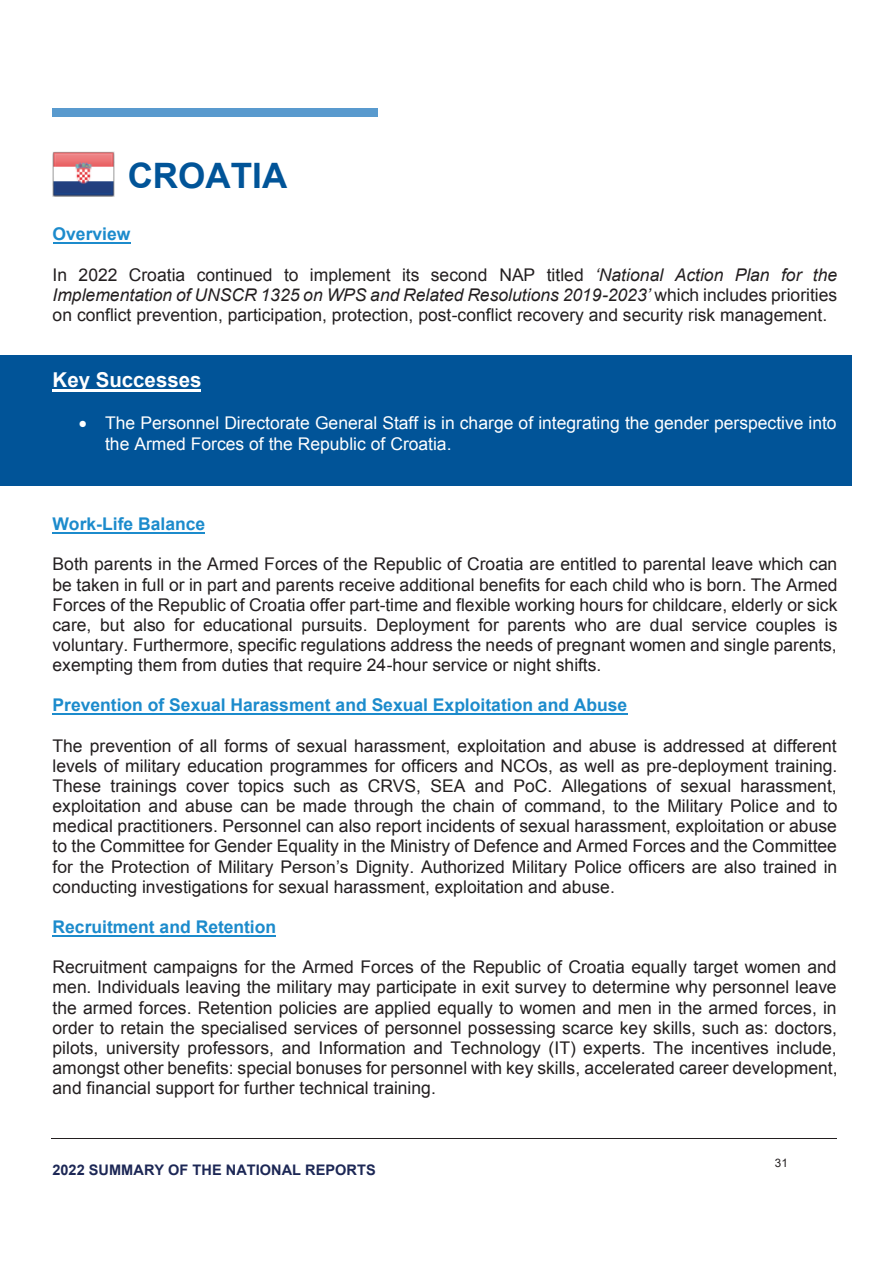
<style>
.page{position:relative;width:893px;height:1263px;background:#fff}
.page>*{position:absolute;margin:0;border:0;box-sizing:border-box;transform-origin:0 0}
.t1{font:700 34.95px "Arial";color:#015498}
.t2{font:700 20.55px "Arial";color:#fff}
.t3{font:17.55px/20.1px "Arial";color:#231f20;text-align:justify}
.t4{font:17.55px/20.2px "Arial";color:#fff}
.t5{font:700 17.55px "Arial";color:#1c8bcc}
.t6{font:700 14.55px "Arial";color:#1c2755}
.t7{font:11.7px "Arial";color:#231f20}
.s1{font-style:italic}
</style>
<div class="page">
<div style="left:0;top:355px;width:851px;height:131px;background:#015498"></div>
<div style="left:53px;top:108px;width:325px;height:9px;background:#599ace"></div>
<hr style="left:53px;top:242px;width:77px;height:2px;background:#1c8bcc">
<hr style="left:53px;top:389px;width:148px;height:2px;background:#fff">
<hr style="left:53px;top:532px;width:152px;height:2px;background:#1c8bcc">
<hr style="left:53px;top:713px;width:575px;height:2px;background:#1c8bcc">
<hr style="left:53px;top:935px;width:223px;height:2px;background:#1c8bcc">
<hr style="left:51px;top:1138px;width:786px;height:1px;background:#231f20">
<img style="left:53px;top:151px;width:62px;height:45px">
<h1 class="t1" style="left:128px;top:152px;width:161px">CROATIA</h1>
<p class="t5" style="left:53px;top:223px;width:79px">Overview</p>
<p class="t3" style="left:53px;top:265px;width:786px">In 2022 Croatia continued to implement its second NAP titled <span class="s1">‘National Action Plan for the Implementation of UNSCR 1325 on WPS and Related Resolutions 2019-2023’</span> which includes priorities on conflict prevention, participation, protection, post-conflict recovery and security risk management.</p>
<p class="t2" style="left:53px;top:366px;width:151px">Key Successes</p>
<p class="t4" style="left:105px;top:413px;width:733px;text-indent:-26px">• The Personnel Directorate General Staff is in charge of integrating the gender perspective into the Armed Forces of the Republic of Croatia.</p>
<p class="t5" style="left:53px;top:512px;width:154px">Work-Life Balance</p>
<p class="t3" style="left:53px;top:554px;width:787px">Both parents in the Armed Forces of the Republic of Croatia are entitled to parental leave which can be taken in full or in part and parents receive additional benefits for each child who is born. The Armed Forces of the Republic of Croatia offer part-time and flexible working hours for childcare, elderly or sick care, but also for educational pursuits. Deployment for parents who are dual service couples is voluntary. Furthermore, specific regulations address the needs of pregnant women and single parents, exempting them from duties that require 24-hour service or night shifts.</p>
<p class="t5" style="left:53px;top:694px;width:576px">Prevention of Sexual Harassment and Sexual Exploitation and Abuse</p>
<p class="t3" style="left:53px;top:736px;width:787px">The prevention of all forms of sexual harassment, exploitation and abuse is addressed at different levels of military education programmes for officers and NCOs, as well as pre-deployment training.<br>These trainings cover topics such as CRVS, SEA and PoC. Allegations of sexual harassment, exploitation and abuse can be made through the chain of command, to the Military Police and to medical practitioners. Personnel can also report incidents of sexual harassment, exploitation or abuse to the Committee for Gender Equality in the Ministry of Defence and Armed Forces and the Committee for the Protection of Military Person’s Dignity. Authorized Military Police officers are also trained in conducting investigations for sexual harassment, exploitation and abuse.</p>
<p class="t5" style="left:53px;top:915px;width:225px">Recruitment and Retention</p>
<p class="t3" style="left:53px;top:957px;width:786px">Recruitment campaigns for the Armed Forces of the Republic of Croatia equally target women and men. Individuals leaving the military may participate in exit survey to determine why personnel leave the armed forces. Retention policies are applied equally to women and men in the armed forces, in order to retain the specialised services of personnel possessing scarce key skills, such as: doctors, pilots, university professors, and Information and Technology (IT) experts. The incentives include, amongst other benefits: special bonuses for personnel with key skills, accelerated career development, and financial support for further technical training.</p>
<p class="t6" style="left:53px;top:1160px;width:325px">2022 SUMMARY OF THE NATIONAL REPORTS</p>
<p class="t7" style="left:775px;top:1155px;width:14px">31</p>
</div>
